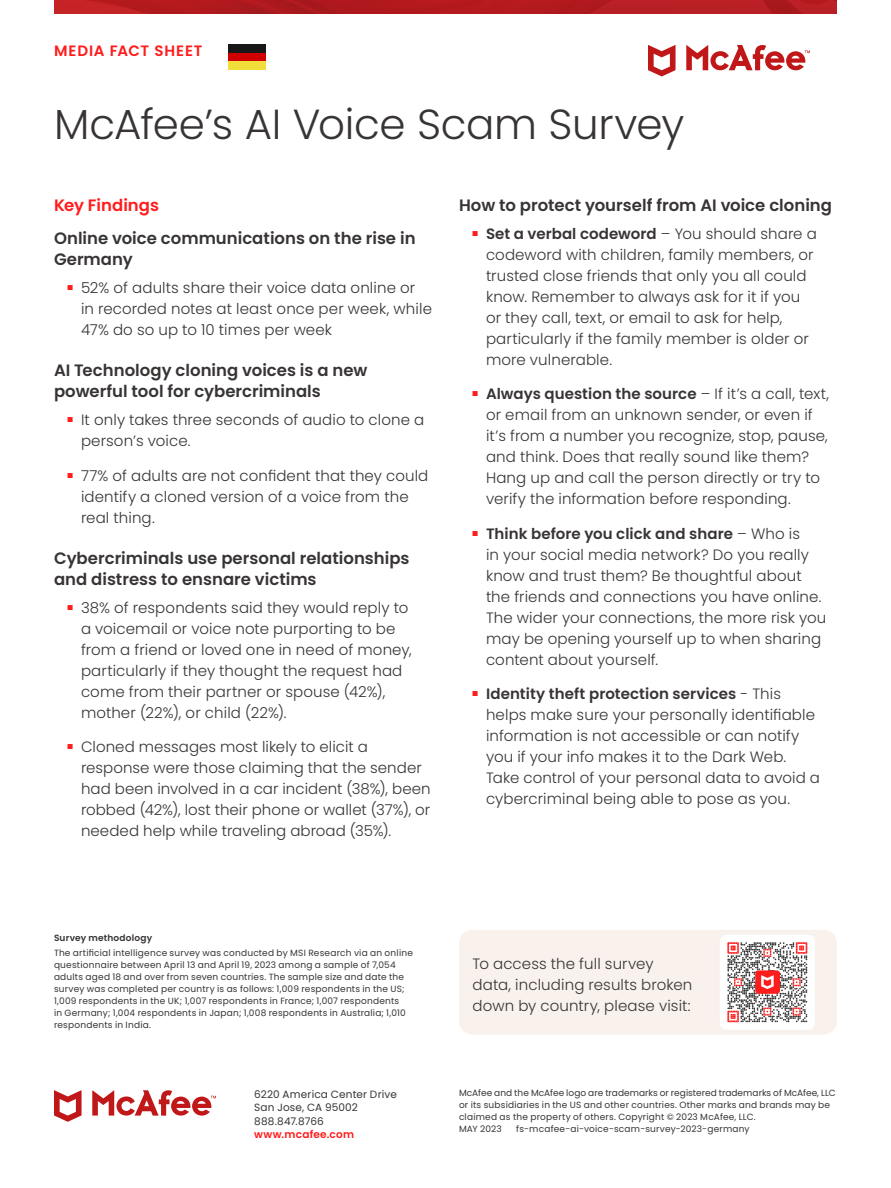
<style>
.page{position:relative;width:891px;height:1188px;background:#fff}
.page>*{position:absolute;margin:0;border:0;box-sizing:border-box;transform-origin:0 0}
.t1{font:300 42px "Poppins";letter-spacing:-.01em;color:#383434}
.t2{font:600 16.5px/21px "Poppins";color:#383434}
.t3{font:600 16.5px "Poppins";color:#ff1c1c}
.t4{font:300 15px/21px "Poppins";letter-spacing:.01em;color:#383434}
.t5{font:600 15px "Poppins";letter-spacing:.06em;color:#ff1c1c}
.t6{font:10.5px/13.5px "Poppins";letter-spacing:.015em;color:#383434}
.t7{font:600 10.5px "Poppins";letter-spacing:.02em;color:#ff1c1c}
.t8{font:9px/12px "Poppins";letter-spacing:.02em;color:#383434}
.t9{font:600 9px "Poppins";letter-spacing:.025em;color:#383434}
.s1{font-weight:600}
</style>
<div class="page">
<svg style="left:54px;top:0;width:783px;height:14px;background:#b31b20"></svg>
<div style="left:459px;top:930px;width:378px;height:105px;background:#f9f1ec;border-radius:13px"></div>
<div style="left:720px;top:935px;width:95px;height:95px;background:#fff;border-radius:7px"></div>
<svg style="left:727px;top:942px;width:80px;height:80px"></svg>
<img style="left:756px;top:971px;width:23px;height:23px">
<div style="left:229px;top:45px;width:37px;height:8px;background:#171717"></div>
<div style="left:229px;top:53px;width:37px;height:8px;background:#d10000"></div>
<div style="left:229px;top:61px;width:37px;height:9px;background:#f2de3b"></div>
<svg style="left:686px;top:45px;width:124px;height:25px"></svg>
<svg style="left:648px;top:45px;width:28px;height:32px"></svg>
<svg style="left:92px;top:1090px;width:124px;height:26px"></svg>
<svg style="left:54px;top:1090px;width:28px;height:32px"></svg>
<p class="t5" style="left:54px;top:42px;width:150px">MEDIA FACT SHEET</p>
<h1 class="t1" style="left:54px;top:100px;width:632px">McAfee’s AI Voice Scam Survey</h1>
<p class="t3" style="left:54px;top:196px;width:107px">Key Findings</p>
<p class="t2" style="left:54px;top:228px;width:363px">Online voice communications on the rise in<br>Germany</p>
<p class="t4" style="left:81px;top:277px;width:353px;text-indent:-14px"><sup>■</sup> 52% of adults share their voice data online or in recorded notes at least once per week, while<br>47% do so up to 10 times per week</p>
<p class="t2" style="left:54px;top:360px;width:315px">AI Technology cloning voices is a new powerful tool for cybercriminals</p>
<p class="t4" style="left:81px;top:409px;width:345px;text-indent:-14px"><sup>■</sup> It only takes three seconds of audio to clone a person’s voice.</p>
<p class="t4" style="left:81px;top:465px;width:349px;text-indent:-14px"><sup>■</sup> 77% of adults are not confident that they could identify a cloned version of a voice from the real thing.</p>
<p class="t2" style="left:54px;top:548px;width:357px">Cybercriminals use personal relationships and distress to ensnare victims</p>
<p class="t4" style="left:81px;top:597px;width:332px;text-indent:-14px"><sup>■</sup> 38% of respondents said they would reply to a voicemail or voice note purporting to be from a friend or loved one in need of money, particularly if they thought the request had come from their partner or spouse (42%), mother (22%), or child (22%).</p>
<p class="t4" style="left:81px;top:736px;width:351px;text-indent:-14px"><sup>■</sup> Cloned messages most likely to elicit a response were those claiming that the sender had been involved in a car incident (38%), been robbed (42%), lost their phone or wallet (37%), or needed help while traveling abroad (35%).</p>
<p class="t2" style="left:459px;top:195px;width:375px">How to protect yourself from AI voice cloning</p>
<p class="t4" style="left:486px;top:223px;width:332px;text-indent:-14px"><sup>■</sup> <span class="s1">Set a verbal codeword</span> – You should share a codeword with children, family members, or trusted close friends that only you all could know. Remember to always ask for it if you or they call, text, or email to ask for help, particularly if the family member is older or more vulnerable.</p>
<p class="t4" style="left:486px;top:384px;width:345px;text-indent:-14px"><sup>■</sup> <span class="s1">Always question the source</span> – If it’s a call, text, or email from an unknown sender, or even if it’s from a number you recognize, stop, pause, and think. Does that really sound like them?<br>Hang up and call the person directly or try to verify the information before responding.</p>
<p class="t4" style="left:486px;top:523px;width:342px;text-indent:-14px"><sup>■</sup> <span class="s1">Think before you click and share</span> – Who is<br>in your social media network? Do you really know and trust them? Be thoughtful about the friends and connections you have online.<br>The wider your connections, the more risk you may be opening yourself up to when sharing content about yourself.</p>
<p class="t4" style="left:486px;top:684px;width:336px;text-indent:-14px"><sup>■</sup> <span class="s1">Identity theft protection services</span> - This helps make sure your personally identifiable information is not accessible or can notify you if your info makes it to the Dark Web.<br>Take control of your personal data to avoid a cybercriminal being able to pose as you.</p>
<p class="t9" style="left:54px;top:933px;width:100px">Survey methodology</p>
<p class="t8" style="left:54px;top:947px;width:360px">The artificial intelligence survey was conducted by MSI Research via an online questionnaire between April 13 and April 19, 2023 among a sample of 7,054 adults aged 18 and over from seven countries. The sample size and date the survey was completed per country is as follows: 1,009 respondents in the US; 1,009 respondents in the UK; 1,007 respondents in France; 1,007 respondents<br>in Germany; 1,004 respondents in Japan; 1,008 respondents in Australia; 1,010 respondents in India.</p>
<p class="t4" style="left:472px;top:953px;width:221px">To access the full survey data, including results broken down by country, please visit:</p>
<p class="t6" style="left:254px;top:1087px;width:144px">6220 America Center Drive<br>San Jose, CA 95002<br>888.847.8766</p>
<p class="t7" style="left:254px;top:1129px;width:101px">www.mcafee.com</p>
<p class="t8" style="left:459px;top:1087px;width:378px">McAfee and the McAfee logo are trademarks or registered trademarks of McAfee, LLC or its subsidiaries in the US and other countries. Other marks and brands may be claimed as the property of others. Copyright © 2023 McAfee, LLC.<br>MAY 2023</p>
<p class="t8" style="left:516px;top:1123px;width:235px">fs-mcafee-ai-voice-scam-survey-2023-germany</p>
</div>
